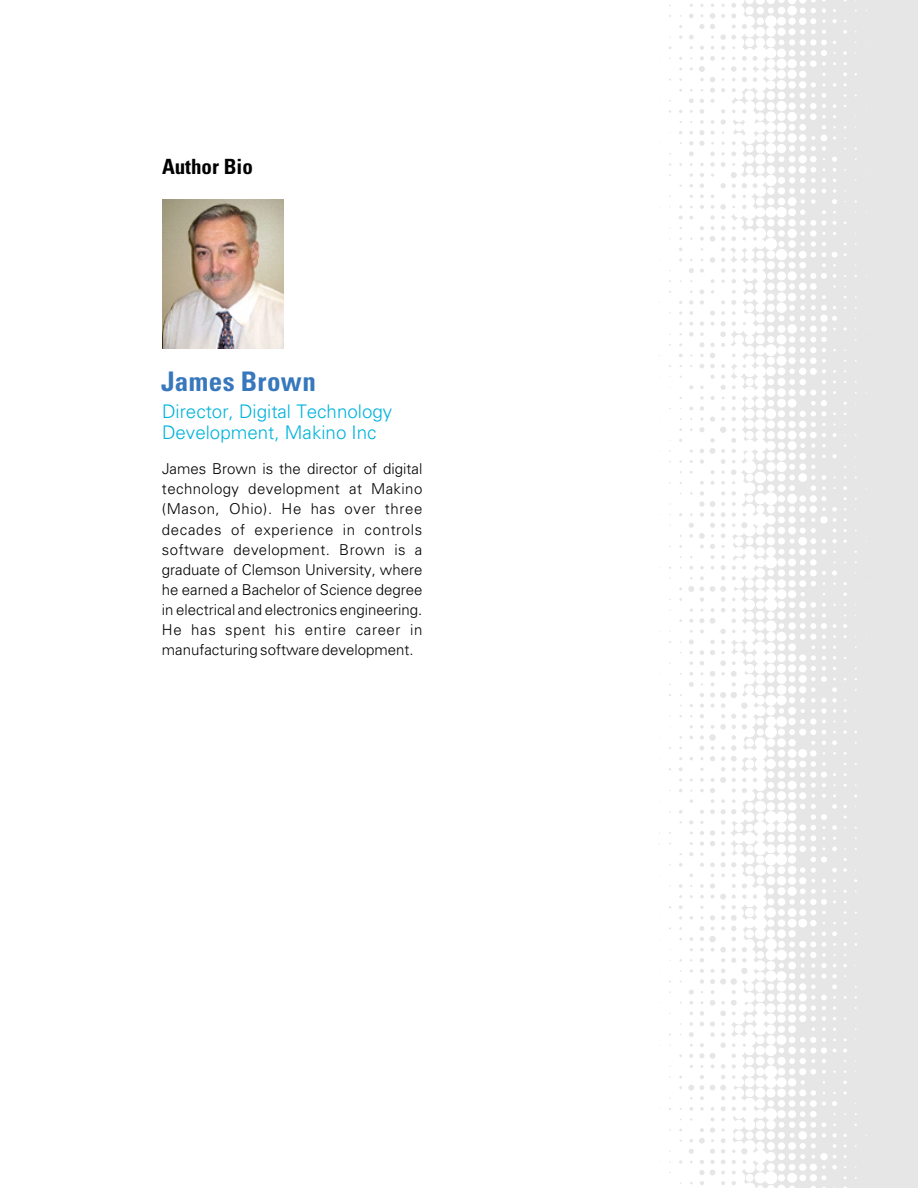
<style>
.page{position:relative;width:918px;height:1188px;background:#fff}
.page>*{position:absolute;margin:0;border:0;box-sizing:border-box;transform-origin:0 0}
.t1{font:700 condensed 27px "Univers 67";letter-spacing:.015em;color:#3777bc}
.t2{font:700 condensed 21px "Univers 67";color:#000}
.t3{font:300 18.75px/21.6px "Univers 45";color:#00b3dc}
.t4{font:300 15px/20.1px "Univers 45";color:#000;text-align:justify}
</style>
<div class="page">
<svg style="left:659px;top:0;width:259px;height:1188px;fill:#e6e6e6"></svg>
<img style="left:162px;top:200px;width:121px;height:148px">
<h2 class="t2" style="left:162px;top:159px;width:92px">Author Bio</h2>
<h1 class="t1" style="left:161px;top:371px;width:156px">James Brown</h1>
<p class="t3" style="left:162px;top:402px;width:232px">Director, Digital Technology<br>Development, Makino Inc</p>
<p class="t4" style="left:162px;top:460px;width:262px">James Brown is the director of digital technology development at Makino (Mason, Ohio). He has over three decades of experience in controls software development. Brown is a graduate of Clemson University, where he earned a Bachelor of Science degree in electrical and electronics engineering.<br>He has spent his entire career in manufacturing software development.</p>
</div>
